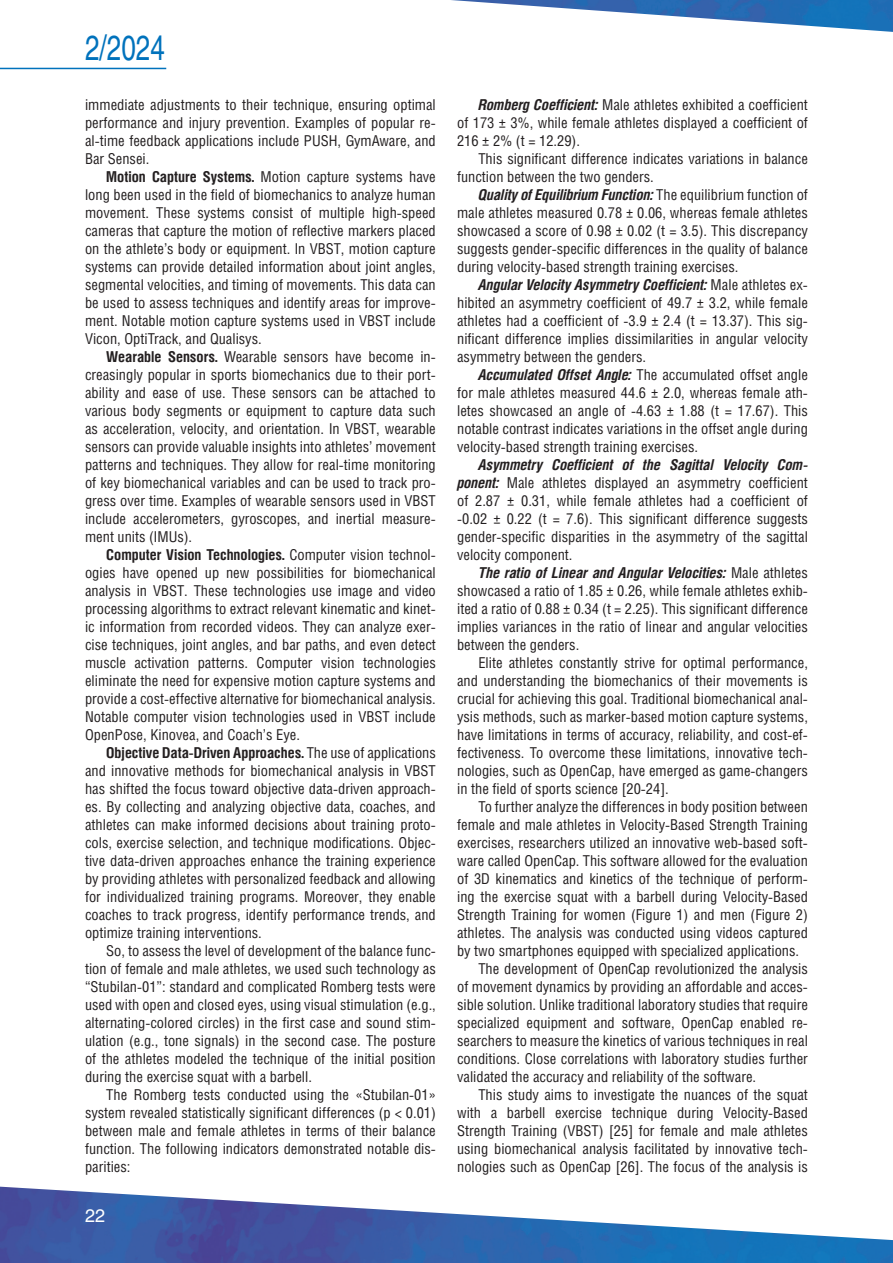
<style>
.page{position:relative;width:893px;height:1263px;background:#fff}
.page>*{position:absolute;margin:0;border:0;box-sizing:border-box;transform-origin:0 0}
.t1{font:34.5px "Helios C";color:#0072bc;scale:.75 1}
.t2{font:18px "Helios C";color:#fff}
.Текст_основной_G{font:15px/18px "Helios Cond C";color:#231f20;text-align:justify}
.s1{font-weight:700}
.s2{font-weight:700;font-style:italic}
</style>
<div class="page">
<img style="left:155px;top:0;width:738px;height:70px">
<img style="left:0;top:1186px;width:893px;height:77px">
<hr style="left:0;top:68px;width:166px;height:1px;background:#0072bc">
<h1 class="t1" style="left:85px;top:27px;width:108px">2/2024</h1>
<p class="Текст_основной_G" style="left:85px;top:95px;width:352px">immediate adjustments to their technique, ensuring optimal performance and injury prevention. Examples of popular re&shy;al-time feedback applications include PUSH, GymAware, and Bar Sensei.</p>
<p class="Текст_основной_G" style="left:85px;top:167px;width:352px;text-indent:21px"><span class="s1">Motion Capture Systems.</span> Motion capture systems have long been used in the field of biomechanics to analyze human movement. These systems consist of multiple high-speed cameras that capture the motion of reflective markers placed on the athlete’s body or equipment. In VBST, motion capture systems can provide detailed information about joint angles, segmental velocities, and timing of movements. This data can be used to assess techniques and identify areas for improve&shy;ment. Notable motion capture systems used in VBST include Vicon, OptiTrack, and Qualisys.</p>
<p class="Текст_основной_G" style="left:85px;top:347px;width:352px;text-indent:21px"><span class="s1">Wearable Sensors.</span> Wearable sensors have become in&shy;creasingly popular in sports biomechanics due to their port&shy;ability and ease of use. These sensors can be attached to various body segments or equipment to capture data such as acceleration, velocity, and orientation. In VBST, wearable sensors can provide valuable insights into athletes’ movement patterns and techniques. They allow for real-time monitoring of key biomechanical variables and can be used to track pro&shy;gress over time. Examples of wearable sensors used in VBST include accelerometers, gyroscopes, and inertial measure&shy;ment units (IMUs).</p>
<p class="Текст_основной_G" style="left:85px;top:545px;width:352px;text-indent:21px"><span class="s1">Computer Vision Technologies.</span> Computer vision technol&shy;ogies have opened up new possibilities for biomechanical analysis in VBST. These technologies use image and video processing algorithms to extract relevant kinematic and kinet&shy;ic information from recorded videos. They can analyze exer&shy;cise techniques, joint angles, and bar paths, and even detect muscle activation patterns. Computer vision technologies eliminate the need for expensive motion capture systems and provide a cost-effective alternative for biomechanical analysis.<br>Notable computer vision technologies used in VBST include OpenPose, Kinovea, and Coach’s Eye.</p>
<p class="Текст_основной_G" style="left:85px;top:743px;width:352px;text-indent:21px"><span class="s1">Objective Data-Driven Approaches.</span> The use of applications and innovative methods for biomechanical analysis in VBST has shifted the focus toward objective data-driven approach&shy;es. By collecting and analyzing objective data, coaches, and athletes can make informed decisions about training proto&shy;cols, exercise selection, and technique modifications. Objec&shy;tive data-driven approaches enhance the training experience by providing athletes with personalized feedback and allowing for individualized training programs. Moreover, they enable coaches to track progress, identify performance trends, and optimize training interventions.</p>
<p class="Текст_основной_G" style="left:85px;top:941px;width:352px;text-indent:21px">So, to assess the level of development of the balance func&shy;tion of female and male athletes, we used such technology as “Stubilan-01”: standard and complicated Romberg tests were used with open and closed eyes, using visual stimulation (e.g., alternating-colored circles) in the first case and sound stim&shy;ulation (e.g., tone signals) in the second case. The posture of the athletes modeled the technique of the initial position during the exercise squat with a barbell.</p>
<p class="Текст_основной_G" style="left:85px;top:1085px;width:352px;text-indent:21px">The Romberg tests conducted using the «Stubilan-01» system revealed statistically significant differences (p &lt; 0.01) between male and female athletes in terms of their balance function. The following indicators demonstrated notable dis&shy;parities:</p>
<p class="t2" style="left:85px;top:1204px;width:22px">22</p>
<p class="Текст_основной_G" style="left:457px;top:95px;width:352px;text-indent:21px"><span class="s2">Romberg Coefficient:</span> Male athletes exhibited a coefficient of 173 ± 3%, while female athletes displayed a coefficient of 216 ± 2% (t = 12.29).</p>
<p class="Текст_основной_G" style="left:457px;top:149px;width:352px;text-indent:21px">This significant difference indicates variations in balance function between the two genders.</p>
<p class="Текст_основной_G" style="left:457px;top:185px;width:352px;text-indent:21px"><span class="s2">Quality of Equilibrium Function:</span> The equilibrium function of male athletes measured 0.78 ± 0.06, whereas female athletes showcased a score of 0.98 ± 0.02 (t = 3.5). This discrepancy suggests gender-specific differences in the quality of balance during velocity-based strength training exercises.</p>
<p class="Текст_основной_G" style="left:457px;top:275px;width:352px;text-indent:21px"><span class="s2">Angular Velocity Asymmetry Coefficient:</span> Male athletes ex&shy;hibited an asymmetry coefficient of 49.7 ± 3.2, while female athletes had a coefficient of -3.9 ± 2.4 (t = 13.37). This sig&shy;nificant difference implies dissimilarities in angular velocity asymmetry between the genders.</p>
<p class="Текст_основной_G" style="left:457px;top:365px;width:352px;text-indent:21px"><span class="s2">Accumulated Offset Angle:</span> The accumulated offset angle for male athletes measured 44.6 ± 2.0, whereas female ath&shy;letes showcased an angle of -4.63 ± 1.88 (t = 17.67). This notable contrast indicates variations in the offset angle during velocity-based strength training exercises.</p>
<p class="Текст_основной_G" style="left:457px;top:455px;width:352px;text-indent:21px"><span class="s2">Asymmetry Coefficient of the Sagittal Velocity Com&shy;ponent:</span> Male athletes displayed an asymmetry coefficient of 2.87 ± 0.31, while female athletes had a coefficient of -0.02 ± 0.22 (t = 7.6). This significant difference suggests gender-specific disparities in the asymmetry of the sagittal velocity component.</p>
<p class="Текст_основной_G" style="left:457px;top:563px;width:352px;text-indent:21px"><span class="s2">The ratio of Linear and Angular Velocities:</span> Male athletes showcased a ratio of 1.85 ± 0.26, while female athletes exhib&shy;ited a ratio of 0.88 ± 0.34 (t = 2.25). This significant difference implies variances in the ratio of linear and angular velocities between the genders.</p>
<p class="Текст_основной_G" style="left:457px;top:653px;width:352px;text-indent:21px">Elite athletes constantly strive for optimal performance, and understanding the biomechanics of their movements is crucial for achieving this goal. Traditional biomechanical anal&shy;ysis methods, such as marker-based motion capture systems, have limitations in terms of accuracy, reliability, and cost-ef&shy;fectiveness. To overcome these limitations, innovative tech&shy;nologies, such as OpenCap, have emerged as game-changers in the field of sports science [20-24].</p>
<p class="Текст_основной_G" style="left:457px;top:797px;width:352px;text-indent:21px">To further analyze the differences in body position between female and male athletes in Velocity-Based Strength Training exercises, researchers utilized an innovative web-based soft&shy;ware called OpenCap. This software allowed for the evaluation of 3D kinematics and kinetics of the technique of perform&shy;ing the exercise squat with a barbell during Velocity-Based Strength Training for women (Figure 1) and men (Figure 2) athletes. The analysis was conducted using videos captured by two smartphones equipped with specialized applications.</p>
<p class="Текст_основной_G" style="left:457px;top:959px;width:352px;text-indent:21px">The development of OpenCap revolutionized the analysis of movement dynamics by providing an affordable and acces&shy;sible solution. Unlike traditional laboratory studies that require specialized equipment and software, OpenCap enabled re&shy;searchers to measure the kinetics of various techniques in real conditions. Close correlations with laboratory studies further validated the accuracy and reliability of the software.</p>
<p class="Текст_основной_G" style="left:457px;top:1085px;width:352px;text-indent:21px">This study aims to investigate the nuances of the squat with a barbell exercise technique during Velocity-Based Strength Training (VBST) [25] for female and male athletes using biomechanical analysis facilitated by innovative tech&shy;nologies such as OpenCap [26]. The focus of the analysis is</p>
</div>
